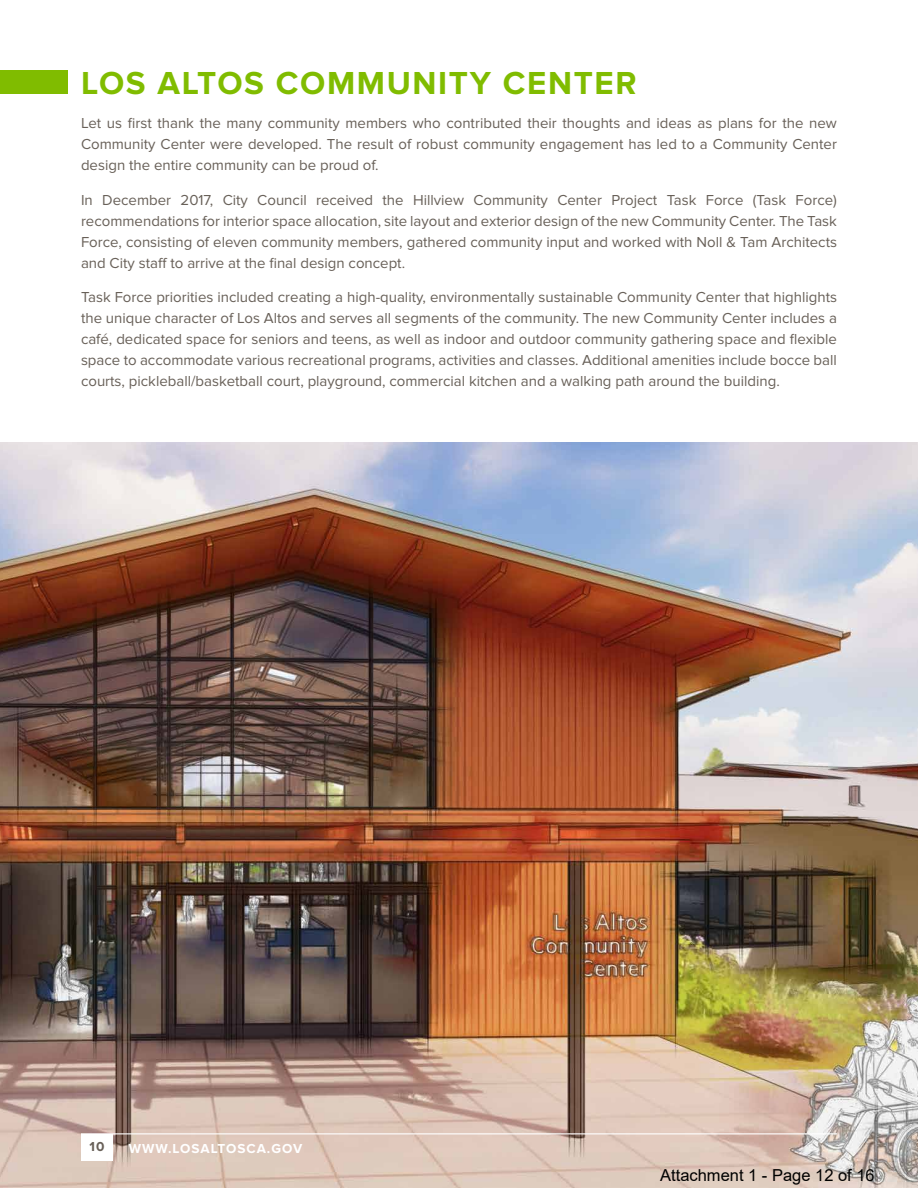
<style>
.page{position:relative;width:918px;height:1188px;background:#fff}
.page>*{position:absolute;margin:0;border:0;box-sizing:border-box;transform-origin:0 0}
.t1{font:700 33px "Proxima Nova";letter-spacing:.05em;color:#80bc00}
.t2{font:16.5px "Arial";color:#000}
.t3{font:15px/21px "Proxima Nova";color:#686058;text-align:justify}
.t4{font:700 13.5px "Proxima Nova";letter-spacing:.075em;color:#fff}
.t5{font:700 13.5px "Proxima Nova";color:#686058}
</style>
<div class="page">
<img style="left:0;top:443px;width:918px;height:745px">
<div style="left:0;top:71px;width:68px;height:23px;background:#80bc00"></div>
<div style="left:81px;top:1134px;width:32px;height:26px;background:#fff"></div>
<hr style="left:81px;top:1133px;width:756px;height:1px;background:#fff">
<h1 class="t1" style="left:81px;top:64px;width:557px">LOS ALTOS COMMUNITY CENTER</h1>
<p class="t3" style="left:81px;top:113px;width:758px">Let us first thank the many community members who contributed their thoughts and ideas as plans for the new Community Center were developed. The result of robust community engagement has led to a Community Center design the entire community can be proud of.</p>
<p class="t3" style="left:81px;top:189px;width:758px">In December 2017, City Council received the Hillview Community Center Project Task Force (Task Force) recommendations for interior space allocation, site layout and exterior design of the new Community Center. The Task Force, consisting of eleven community members, gathered community input and worked with Noll &amp; Tam Architects and City staff to arrive at the final design concept.</p>
<p class="t3" style="left:81px;top:287px;width:758px">Task Force priorities included creating a high-quality, environmentally sustainable Community Center that highlights the unique character of Los Altos and serves all segments of the community. The new Community Center includes a café, dedicated space for seniors and teens, as well as indoor and outdoor community gathering space and flexible space to accommodate various recreational programs, activities and classes. Additional amenities include bocce ball courts, pickleball/basketball court, playground, commercial kitchen and a walking path around the building.</p>
<p class="t5" style="left:89px;top:1139px;width:16px">10</p>
<p class="t4" style="left:129px;top:1141px;width:175px">WWW.LOSALTOSCA.GOV</p>
<p class="t2" style="left:660px;top:1164px;width:216px">Attachment 1 - Page 12 of 16</p>
</div>
